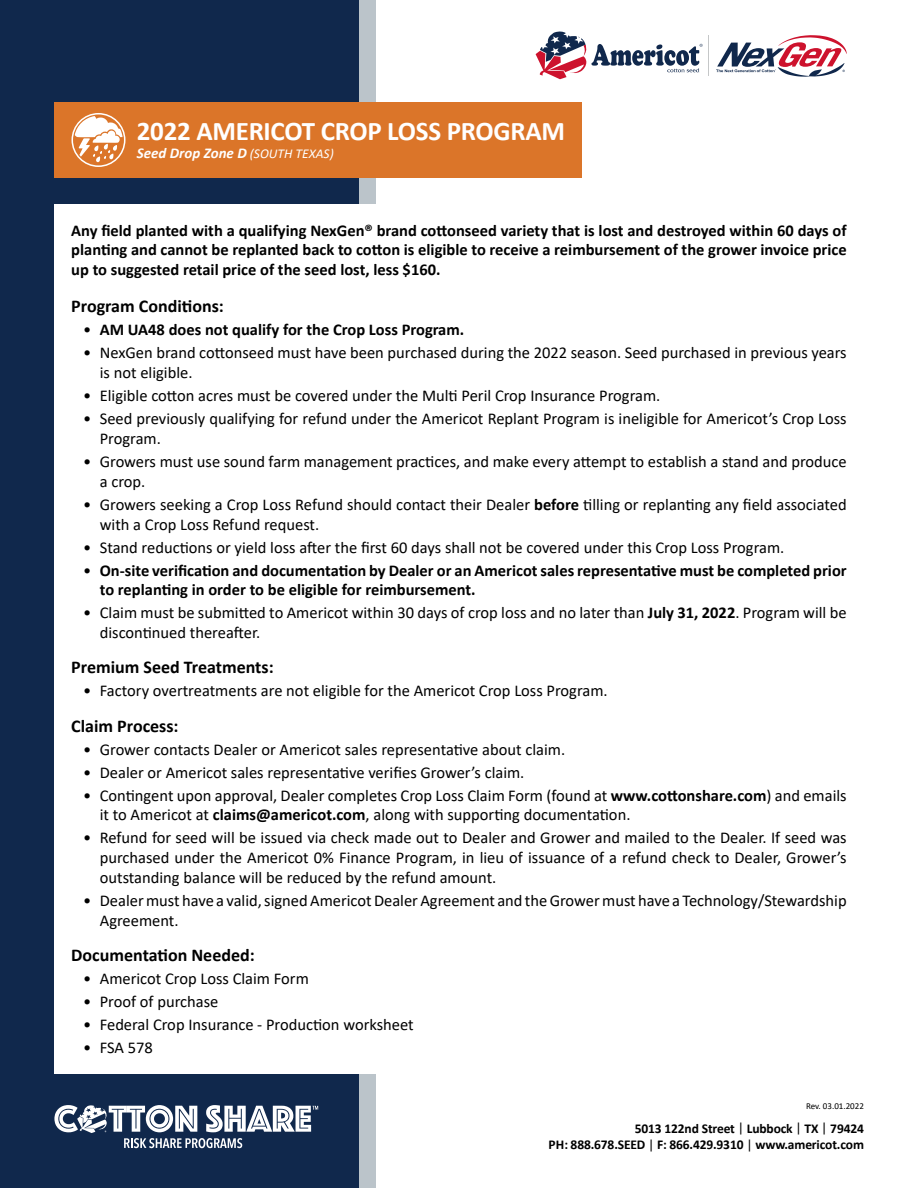
<style>
.page{position:relative;width:918px;height:1188px;background:#fff}
.page>*{position:absolute;margin:0;border:0;box-sizing:border-box;transform-origin:0 0}
.t1{font:700 27px "Calibri";letter-spacing:-.01em;color:#fff}
.t2{font:700 18px "Calibri";color:#000}
.t3{font:16.5px/19.8px "Calibri";color:#000}
.t4{font:700 16.5px/19.8px "Calibri";color:#000;text-align:justify}
.t5{font:italic 700 15px "Calibri";color:#fff}
.t6{font:700 13.5px/16.2px "Calibri";letter-spacing:-.01em;color:#000;text-align:right}
.t7{font:9px "Calibri";color:#000}
.s1{font-weight:400;font-size:13.5px}
.s2{font-weight:400}
.s3{font-weight:700}
</style>
<div class="page">
<div style="left:0;top:0;width:359px;height:1188px;background:#10284c"></div>
<div style="left:359px;top:0;width:17px;height:1188px;background:#bbc4ca"></div>
<div style="left:54px;top:204px;width:810px;height:870px;background:#fff"></div>
<svg style="left:536px;top:32px;width:167px;height:47px"></svg>
<hr style="left:709px;top:35px;width:1px;height:41px;background:#c5c7c8">
<svg style="left:716px;top:35px;width:131px;height:42px"></svg>
<svg style="left:54px;top:1105px;width:264px;height:43px"></svg>
<div style="left:54px;top:102px;width:527px;height:76px;background:#db7529"></div>
<svg style="left:71px;top:113px;width:54px;height:54px"></svg>
<h1 class="t1" style="left:137px;top:112px;width:430px">2022 AMERICOT CROP LOSS PROGRAM</h1>
<p class="t5" style="left:137px;top:143px;width:198px">Seed Drop Zone D <span class="s1">(SOUTH TEXAS)</span></p>
<p class="t4" style="left:71px;top:220px;width:777px">Any field planted with a qualifying NexGen® brand cottonseed variety that is lost and destroyed within 60 days of planting and cannot be replanted back to cotton is eligible to receive a reimbursement of the grower invoice price up to suggested retail price of the seed lost, less $160.</p>
<p class="t2" style="left:71px;top:293px;width:154px">Program Conditions:</p>
<p class="t4" style="left:83px;top:320px;width:383px"><span class="s2">•</span> AM UA48 does not qualify for the Crop Loss Program.</p>
<p class="t3" style="left:100px;top:342px;width:748px;text-indent:-17px">• NexGen brand cottonseed must have been purchased during the 2022 season. Seed purchased in previous years is not eligible.</p>
<p class="t3" style="left:83px;top:385px;width:579px">• Eligible cotton acres must be covered under the Multi Peril Crop Insurance Program.</p>
<p class="t3" style="left:100px;top:408px;width:748px;text-indent:-16px">• Seed previously qualifying for refund under the Americot Replant Program is ineligible for Americot’s Crop Loss<br>Program.</p>
<p class="t3" style="left:100px;top:451px;width:748px;text-indent:-16px">• Growers must use sound farm management practices, and make every attempt to establish a stand and produce a crop.</p>
<p class="t3" style="left:100px;top:494px;width:748px;text-indent:-17px">• Growers seeking a Crop Loss Refund should contact their Dealer <span class="s3">before</span> tilling or replanting any field associated with a Crop Loss Refund request.</p>
<p class="t3" style="left:83px;top:537px;width:703px">• Stand reductions or yield loss after the first 60 days shall not be covered under this Crop Loss Program.</p>
<p class="t4" style="left:100px;top:560px;width:748px;text-indent:-16px"><span class="s2">•</span> On-site verification and documentation by Dealer or an Americot sales representative must be completed prior to replanting in order to be eligible for reimbursement.</p>
<p class="t3" style="left:100px;top:603px;width:748px;text-indent:-17px">• Claim must be submitted to Americot within 30 days of crop loss and no later than <span class="s3">July 31, 2022</span>. Program will be discontinued thereafter.</p>
<p class="t2" style="left:71px;top:655px;width:204px">Premium Seed Treatments:</p>
<p class="t3" style="left:83px;top:681px;width:526px">• Factory overtreatments are not eligible for the Americot Crop Loss Program.</p>
<p class="t2" style="left:71px;top:713px;width:109px">Claim Process:</p>
<p class="t3" style="left:83px;top:739px;width:483px">• Grower contacts Dealer or Americot sales representative about claim.</p>
<p class="t3" style="left:83px;top:762px;width:443px">• Dealer or Americot sales representative verifies Grower’s claim.</p>
<p class="t3" style="left:100px;top:785px;width:748px;text-indent:-17px">• Contingent upon approval, Dealer completes Crop Loss Claim Form (found at <span class="s3">www.cottonshare.com</span>) and emails it to Americot at <span class="s3">claims@americot.com</span>, along with supporting documentation.</p>
<p class="t3" style="left:100px;top:828px;width:748px;text-align:justify;text-indent:-17px">• Refund for seed will be issued via check made out to Dealer and Grower and mailed to the Dealer. If seed was purchased under the Americot 0% Finance Program, in lieu of issuance of a refund check to Dealer, Grower’s outstanding balance will be reduced by the refund amount.</p>
<p class="t3" style="left:100px;top:890px;width:748px;text-indent:-16px">• Dealermust have a valid,signedAmericotDealerAgreement and theGrowermust have a Technology/Stewardship<br>Agreement.</p>
<p class="t2" style="left:71px;top:942px;width:185px">Documentation Needed:</p>
<p class="t3" style="left:83px;top:968px;width:227px">• Americot Crop Loss Claim Form</p>
<p class="t3" style="left:83px;top:991px;width:137px">• Proof of purchase</p>
<p class="t3" style="left:83px;top:1014px;width:332px">• Federal Crop Insurance - Production worksheet</p>
<p class="t3" style="left:83px;top:1037px;width:71px">• FSA 578</p>
<p class="t7" style="left:806px;top:1100px;width:59px">Rev. 03.01.2022</p>
<p class="t6" style="left:549px;top:1120px;width:317px">5013 122nd Street <span class="s2">|</span> Lubbock <span class="s2">|</span> TX <span class="s2">|</span> 79424<br>PH: 888.678.SEED <span class="s2">|</span> F: 866.429.9310 <span class="s2">|</span> www.americot.com</p>
</div>
